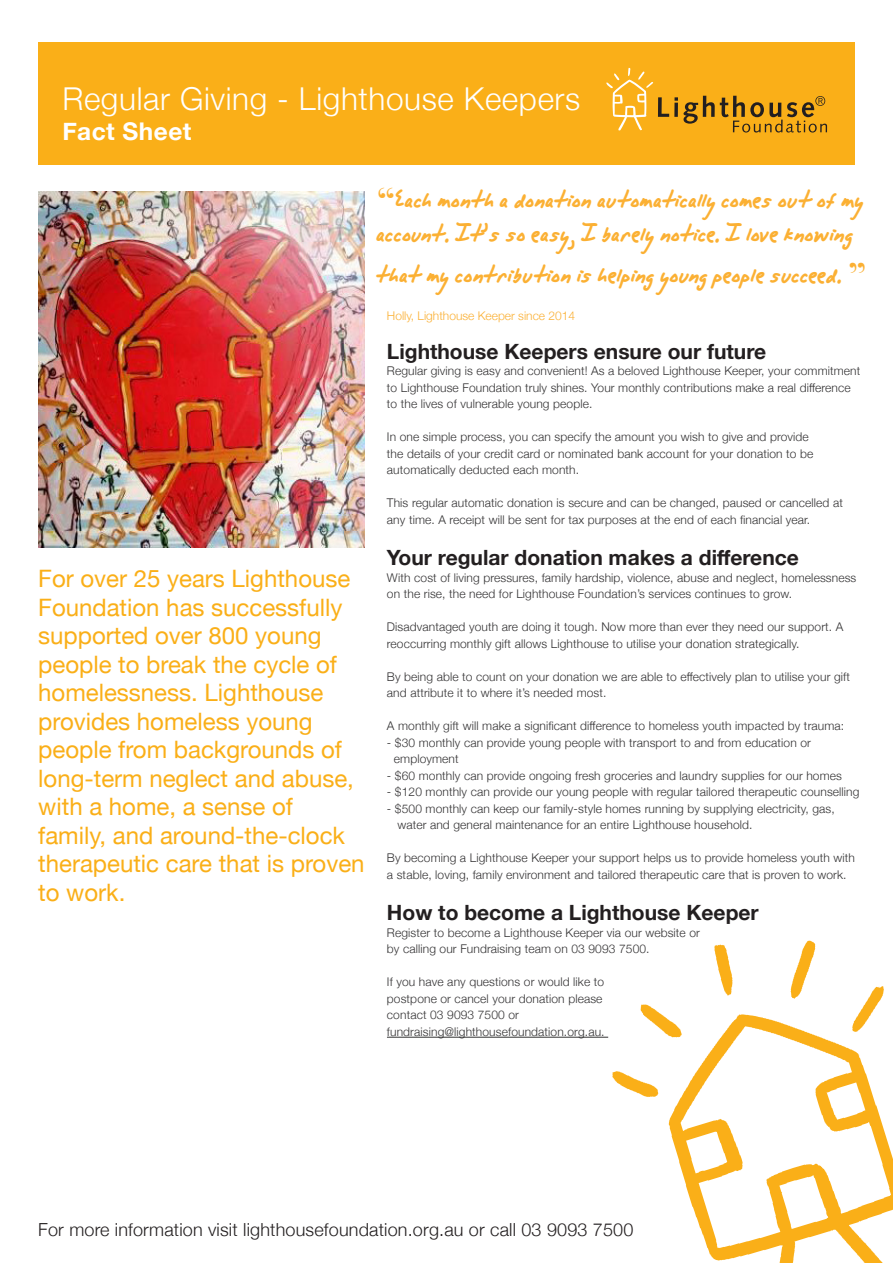
<style>
.page{position:relative;width:893px;height:1263px;background:#fff}
.page>*{position:absolute;margin:0;border:0;box-sizing:border-box;transform-origin:0 0}
.t1{font:34.5px/34.5px "Alpha Mack AOE";color:#fbb033}
.t2{font:300 31.5px "Helvetica Neue";letter-spacing:.02em;color:#fff}
.t3{font:700 24.45px "Helvetica Neue";letter-spacing:.02em;color:#fff}
.t4{font:24px/28.5px "Helvetica Neue";color:#faaf18}
.t5{font:700 21px "Helvetica Neue";color:#231f20}
.t6{font:300 18px "Helvetica Neue";letter-spacing:.01em;color:#231f20}
.t7{font:300 12px/16.5px "Helvetica Neue";letter-spacing:.01em;color:#333233}
.t8{font:300 12px "Helvetica Neue";color:#fbb033}
.s1{font-family:"Bodoni Svty Two ITCTT";font-weight:700}
</style>
<div class="page">
<div style="left:38px;top:43px;width:817px;height:122px;background:#faaf18"></div>
<img style="left:38px;top:191px;width:327px;height:356px">
<svg style="left:714px;top:944px;width:19px;height:51px"></svg>
<svg style="left:791px;top:940px;width:24px;height:59px"></svg>
<svg style="left:640px;top:1004px;width:29px;height:32px"></svg>
<svg style="left:858px;top:986px;width:26px;height:28px"></svg>
<svg style="left:612px;top:1071px;width:46px;height:26px"></svg>
<svg style="left:669px;top:1014px;width:224px;height:249px"></svg>
<svg style="left:606px;top:68px;width:221px;height:65px"></svg>
<hr style="left:387px;top:1037px;width:221px;height:1px;background:#333233">
<p class="t2" style="left:62px;top:74px;width:519px">Regular Giving - Lighthouse Keepers</p>
<p class="t3" style="left:62px;top:112px;width:131px">Fact Sheet</p>
<p class="t1" style="left:376px;top:182px;width:489px"><span class="s1">“</span>Each month a donation automatically comes out of my account. It’s so easy, I barely notice. I love knowing</p>
<p class="t1" style="left:376px;top:258px;width:492px">that my contribution is helping young people succeed. <span class="s1">”</span></p>
<p class="t4" style="left:38px;top:566px;width:328px">For over 25 years Lighthouse<br>Foundation has successfully supported over 800 young people to break the cycle of homelessness. Lighthouse provides homeless young people from backgrounds of long-term neglect and abuse, with a home, a sense of family, and around-the-clock therapeutic care that is proven to work.</p>
<p class="t8" style="left:387px;top:306px;width:190px">Holly, Lighthouse Keeper since 2014</p>
<p class="t5" style="left:387px;top:335px;width:381px">Lighthouse Keepers ensure our future</p>
<p class="t7" style="left:387px;top:362px;width:475px">Regular giving is easy and convenient! As a beloved Lighthouse Keeper, your commitment to Lighthouse Foundation truly shines. Your monthly contributions make a real difference to the lives of vulnerable young people.</p>
<p class="t7" style="left:387px;top:428px;width:428px">In one simple process, you can specify the amount you wish to give and provide the details of your credit card or nominated bank account for your donation to be automatically deducted each month.</p>
<p class="t7" style="left:387px;top:494px;width:457px">This regular automatic donation is secure and can be changed, paused or cancelled at any time. A receipt will be sent for tax purposes at the end of each financial year.</p>
<p class="t5" style="left:387px;top:541px;width:413px">Your regular donation makes a difference</p>
<p class="t7" style="left:387px;top:568px;width:471px">With cost of living pressures, family hardship, violence, abuse and neglect, homelessness on the rise, the need for Lighthouse Foundation’s services continues to grow.</p>
<p class="t7" style="left:387px;top:618px;width:458px">Disadvantaged youth are doing it tough. Now more than ever they need our support. A reoccurring monthly gift allows Lighthouse to utilise your donation strategically.</p>
<p class="t7" style="left:387px;top:667px;width:464px">By being able to count on your donation we are able to effectively plan to utilise your gift and attribute it to where it’s needed most.</p>
<p class="t7" style="left:387px;top:717px;width:459px">A monthly gift will make a significant difference to homeless youth impacted by trauma:</p>
<p class="t7" style="left:387px;top:733px;width:426px">- $30 monthly can provide young people with transport to and from education or</p>
<p class="t7" style="left:394px;top:750px;width:66px">employment</p>
<p class="t7" style="left:387px;top:766px;width:456px">- $60 monthly can provide ongoing fresh groceries and laundry supplies for our homes</p>
<p class="t7" style="left:387px;top:783px;width:474px">- $120 monthly can provide our young people with regular tailored therapeutic counselling</p>
<p class="t7" style="left:387px;top:799px;width:449px">- $500 monthly can keep our family-style homes running by supplying electricity, gas,</p>
<p class="t7" style="left:397px;top:816px;width:357px">water and general maintenance for an entire Lighthouse household.</p>
<p class="t7" style="left:387px;top:849px;width:470px">By becoming a Lighthouse Keeper your support helps us to provide homeless youth with a stable, loving, family environment and tailored therapeutic care that is proven to work.</p>
<p class="t5" style="left:387px;top:896px;width:373px">How to become a Lighthouse Keeper</p>
<p class="t7" style="left:387px;top:923px;width:315px">Register to become a Lighthouse Keeper via our website or</p>
<p class="t7" style="left:387px;top:940px;width:264px">by calling our Fundraising team on 03 9093 7500.</p>
<p class="t7" style="left:387px;top:973px;width:219px">If you have any questions or would like to</p>
<p class="t7" style="left:387px;top:989px;width:217px">postpone or cancel your donation please</p>
<p class="t7" style="left:387px;top:1006px;width:134px">contact 03 9093 7500 or</p>
<p class="t7" style="left:387px;top:1022px;width:219px">fundraising@lighthousefoundation.org.au.</p>
<p class="t6" style="left:38px;top:1215px;width:597px">For more information visit lighthousefoundation.org.au or call 03 9093 7500</p>
</div>
